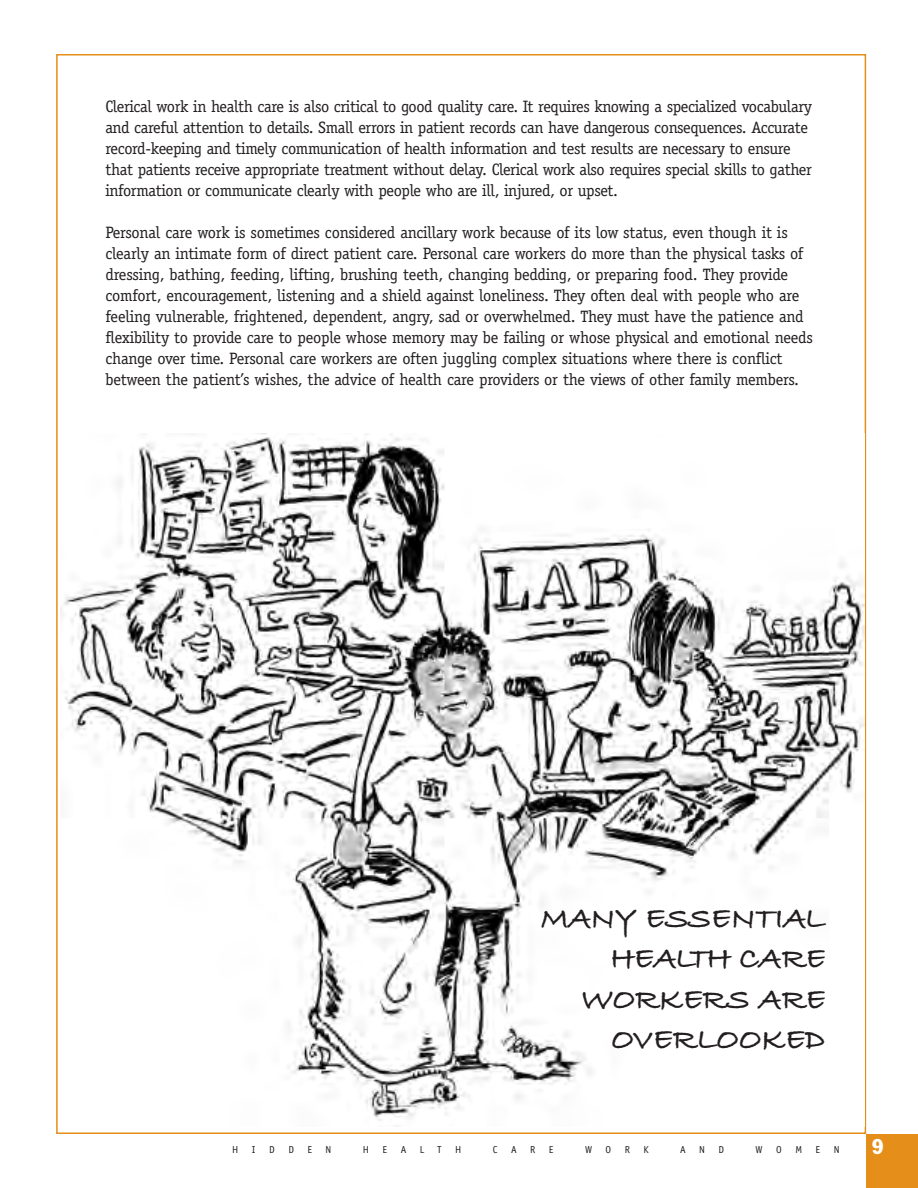
<style>
.page{position:relative;width:918px;height:1188px;background:#fff}
.page>*{position:absolute;margin:0;border:0;box-sizing:border-box;transform-origin:0 0}
.t1{font:700 31.5px/40.5px "Bradley Hand ITCTT";color:#231f20;text-align:right}
.t2{font:condensed 21px "Franklin Gothic";color:#fff}
.t3{font:16.5px/21px "Officina Serif";letter-spacing:-.025em;color:#231f20}
.t4{font:10.2px "Officina Sans";color:#231f20}
</style>
<div class="page">
<div style="left:866px;top:1134px;width:52px;height:54px;background:#e58e19"></div>
<img style="left:61px;top:434px;width:803px;height:687px">
<p class="t3" style="left:105px;top:96px;width:708px">Clerical work in health care is also critical to good quality care. It requires knowing a specialized vocabulary and careful attention to details. Small errors in patient records can have dangerous consequences. Accurate record-keeping and timely communication of health information and test results are necessary to ensure that patients receive appropriate treatment without delay. Clerical work also requires special skills to gather information or communicate clearly with people who are ill, injured, or upset.</p>
<p class="t3" style="left:105px;top:222px;width:709px">Personal care work is sometimes considered ancillary work because of its low status, even though it is clearly an intimate form of direct patient care. Personal care workers do more than the physical tasks of dressing, bathing, feeding, lifting, brushing teeth, changing bedding, or preparing food. They provide comfort, encouragement, listening and a shield against loneliness. They often deal with people who are feeling vulnerable, frightened, dependent, angry, sad or overwhelmed. They must have the patience and flexibility to provide care to people whose memory may be failing or whose physical and emotional needs change over time. Personal care workers are often juggling complex situations where there is conflict between the patient’s wishes, the advice of health care providers or the views of other family members.</p>
<h1 class="t1" style="left:541px;top:899px;width:286px">MANY ESSENTIAL<br>HEALTH CARE<br>WORKERS ARE<br>OVERLOOKED</h1>
<p class="t4" style="left:232px;top:1146px;width:8px">H</p>
<p class="t4" style="left:252px;top:1146px;width:5px">I</p>
<p class="t4" style="left:269px;top:1146px;width:7px">D</p>
<p class="t4" style="left:288px;top:1146px;width:7px">D</p>
<p class="t4" style="left:307px;top:1146px;width:6px">E</p>
<p class="t4" style="left:326px;top:1146px;width:7px">N</p>
<p class="t4" style="left:363px;top:1146px;width:8px">H</p>
<p class="t4" style="left:383px;top:1146px;width:6px">E</p>
<p class="t4" style="left:401px;top:1146px;width:7px">A</p>
<p class="t4" style="left:420px;top:1146px;width:6px">L</p>
<p class="t4" style="left:437px;top:1146px;width:6px">T</p>
<p class="t4" style="left:455px;top:1146px;width:8px">H</p>
<p class="t4" style="left:493px;top:1146px;width:6px">C</p>
<p class="t4" style="left:511px;top:1146px;width:7px">A</p>
<p class="t4" style="left:530px;top:1146px;width:7px">R</p>
<p class="t4" style="left:549px;top:1146px;width:6px">E</p>
<p class="t4" style="left:585px;top:1146px;width:9px">W</p>
<p class="t4" style="left:606px;top:1146px;width:7px">O</p>
<p class="t4" style="left:625px;top:1146px;width:7px">R</p>
<p class="t4" style="left:644px;top:1146px;width:7px">K</p>
<p class="t4" style="left:680px;top:1146px;width:7px">A</p>
<p class="t4" style="left:699px;top:1146px;width:7px">N</p>
<p class="t4" style="left:719px;top:1146px;width:7px">D</p>
<p class="t4" style="left:756px;top:1146px;width:9px">W</p>
<p class="t4" style="left:776px;top:1146px;width:7px">O</p>
<p class="t4" style="left:795px;top:1146px;width:8px">M</p>
<p class="t4" style="left:816px;top:1146px;width:6px">E</p>
<p class="t4" style="left:834px;top:1146px;width:7px">N</p>
<p class="t2" style="left:872px;top:1139px;width:13px">9</p>
</div>
